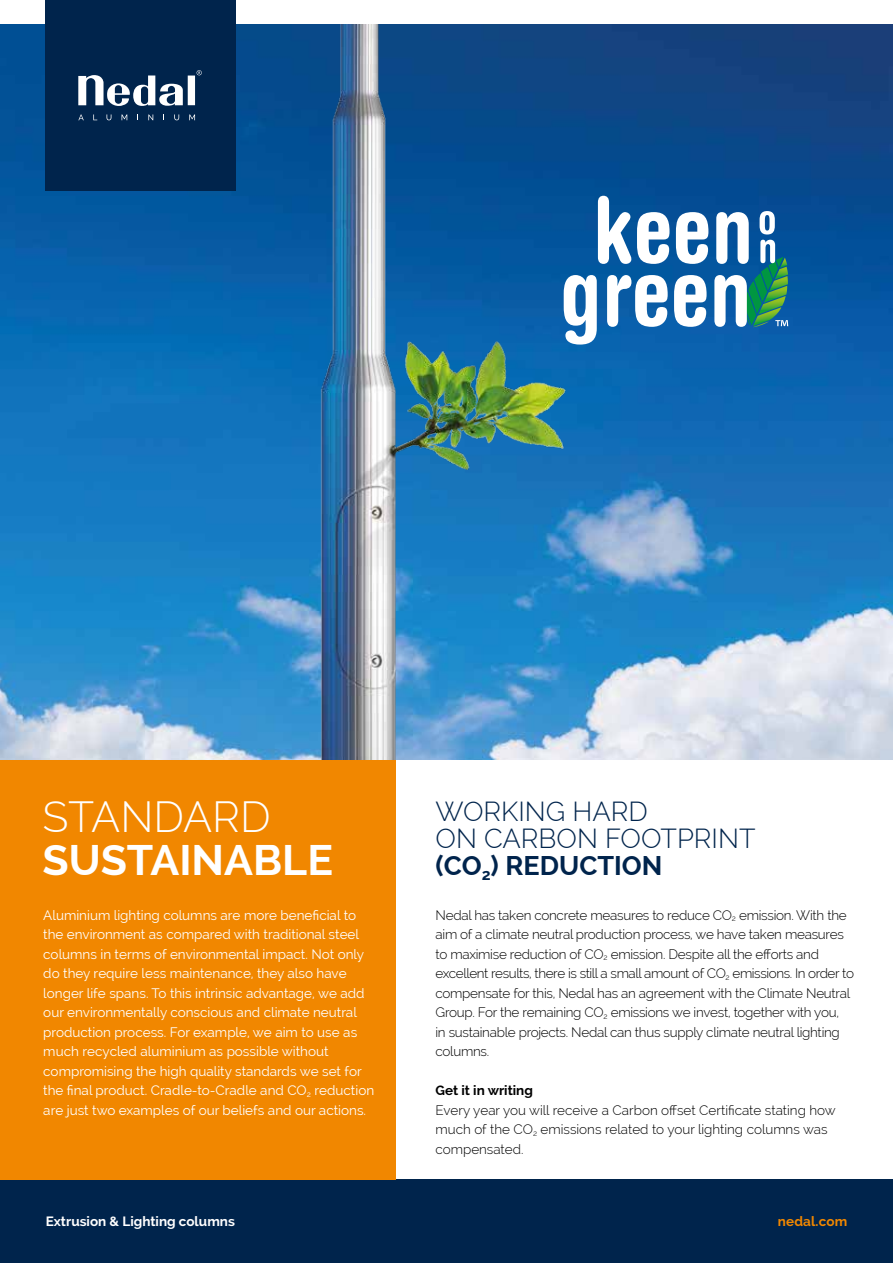
<style>
.page{position:relative;width:893px;height:1263px;background:#fff}
.page>*{position:absolute;margin:0;border:0;box-sizing:border-box;transform-origin:0 0}
.t1{font:700 42.75px "Raleway";color:#fff}
.t2{font:300 42.75px "Raleway";color:#fff}
.t3{font:300 27px/27px "Raleway";color:#00244c}
.t4{font:13.5px/19.5px "Raleway";color:#fff}
.t5{font:300 13.5px/19.5px "Raleway";letter-spacing:-.02em;color:#000}
.t6{font:300 13.5px/19.5px "Raleway";color:#000}
.t7{font:700 13.5px "Raleway";color:#fff}
.t8{font:700 13.5px "Raleway";color:#000}
.t9{font:700 13.5px "Raleway";letter-spacing:.01em;color:#f18700}
.s1{font-weight:700}
</style>
<div class="page">
<img style="left:0;top:23px;width:893px;height:737px">
<img style="left:305px;top:23px;width:404px;height:737px">
<div style="left:0;top:1180px;width:893px;height:83px;background:#00244c"></div>
<svg style="left:564px;top:275px;width:33px;height:70px"></svg>
<svg style="left:607px;top:275px;width:61px;height:52px"></svg>
<svg style="left:674px;top:275px;width:33px;height:52px"></svg>
<svg style="left:598px;top:196px;width:33px;height:68px"></svg>
<svg style="left:637px;top:212px;width:32px;height:52px"></svg>
<svg style="left:676px;top:212px;width:32px;height:52px"></svg>
<svg style="left:714px;top:211px;width:74px;height:116px"></svg>
<div style="left:46px;top:0;width:190px;height:190px;background:#00244c"></div>
<svg style="left:197px;top:70px;width:5px;height:5px"></svg>
<div style="left:188px;top:76px;width:7px;height:29px;background:#fff"></div>
<svg style="left:78px;top:75px;width:105px;height:31px"></svg>
<svg style="left:78px;top:114px;width:6px;height:6px"></svg>
<svg style="left:93px;top:114px;width:4px;height:6px"></svg>
<svg style="left:107px;top:114px;width:4px;height:6px"></svg>
<svg style="left:122px;top:114px;width:5px;height:6px"></svg>
<svg style="left:148px;top:114px;width:5px;height:6px"></svg>
<svg style="left:174px;top:114px;width:5px;height:6px"></svg>
<svg style="left:189px;top:114px;width:6px;height:6px"></svg>
<div style="left:0;top:760px;width:395px;height:420px;background:#f18700"></div>
<h1 class="t2" style="left:43px;top:792px;width:230px">STANDARD</h1>
<h1 class="t1" style="left:43px;top:836px;width:292px">SUSTAINABLE</h1>
<p class="t4" style="left:43px;top:905px;width:332px">Aluminium lighting columns are more beneficial to the environment as compared with traditional steel columns in terms of environmental impact. Not only do they require less maintenance, they also have longer life spans. To this intrinsic advantage, we add our environmentally conscious and climate neutral production process. For example, we aim to use as much recycled aluminium as possible without compromising the high quality standards we set for the final product. Cradle-to-Cradle and CO<sub>2</sub> reduction are just two examples of our beliefs and our actions.</p>
<h2 class="t3" style="left:435px;top:798px;width:322px">WORKING HARD<br>ON CARBON FOOTPRINT <span class="s1">(CO</span><sub>2</sub><span class="s1">) REDUCTION</span></h2>
<p class="t5" style="left:435px;top:905px;width:420px">Nedal has taken concrete measures to reduce CO<sub>2</sub> emission. With the aim of a climate neutral production process, we have taken measures to maximise reduction of CO<sub>2</sub> emission. Despite all the efforts and excellent results, there is still a small amount of CO<sub>2</sub> emissions. In order to compensate for this, Nedal has an agreement with the Climate Neutral Group. For the remaining CO<sub>2</sub> emissions we invest, together with you,<br>in sustainable projects. Nedal can thus supply climate neutral lighting columns.</p>
<p class="t8" style="left:435px;top:1083px;width:99px">Get it in writing</p>
<p class="t6" style="left:435px;top:1100px;width:402px">Every year you will receive a Carbon offset Certificate stating how much of the CO<sub>2</sub> emissions related to your lighting columns was compensated.</p>
<p class="t7" style="left:46px;top:1214px;width:191px">Extrusion &amp; Lighting columns</p>
<p class="t9" style="left:778px;top:1214px;width:71px">nedal.com</p>
</div>
